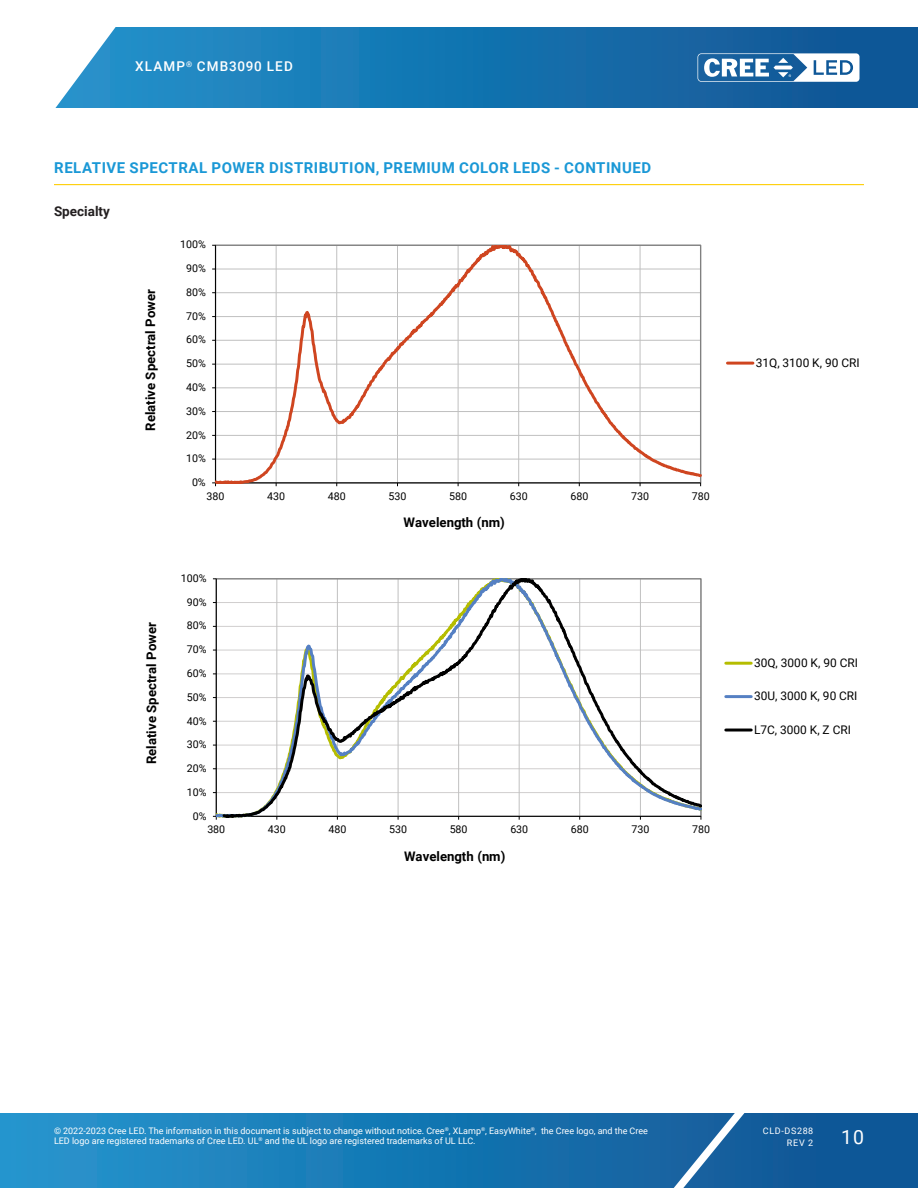
<style>
.page{position:relative;width:918px;height:1188px;background:#fff}
.page>*{position:absolute;margin:0;border:0;box-sizing:border-box;transform-origin:0 0}
.t1{font:19.5px "Roboto";color:#fff}
.Section_heading_with{font:700 15px "Roboto";letter-spacing:.035em;color:#1a98d6}
.t2{font:500 13.5px "Roboto";letter-spacing:.085em;color:#fff}
.Section_subheading{font:700 13.5px "Roboto";color:#231f20}
.t3{font:700 13.2px "Roboto";color:#000}
.t4{font:12px "Roboto";color:#000}
.t5{font:11.85px "Roboto";color:#000}
.t6{font:10.65px "Roboto";letter-spacing:-.01em;color:#000}
.t7{font:9px/10.8px "Roboto";color:#fff}
.t8{font:9px/12px "Roboto";letter-spacing:.085em;color:#fff;text-align:right}
</style>
<div class="page">
<svg style="left:0;top:1113px;width:918px;height:75px;background:#1876b2"></svg>
<svg style="left:644px;top:1113px;width:117px;height:75px;background:#296da6"></svg>
<svg style="left:55px;top:27px;width:863px;height:81px;background:#2078b2"></svg>
<svg style="left:698px;top:53px;width:162px;height:29px"></svg>
<hr style="left:54px;top:184px;width:810px;height:1px;background:#fece08">
<svg style="left:215px;top:245px;width:487px;height:239px"></svg>
<hr style="left:727px;top:362px;width:26px;height:3px;background:#cf4520">
<svg style="left:220px;top:579px;width:482px;height:238px"></svg>
<hr style="left:726px;top:662px;width:25px;height:3px;background:#b5bd00">
<hr style="left:726px;top:695px;width:25px;height:3px;background:#5580c3">
<hr style="left:726px;top:729px;width:25px;height:3px;background:#000">
<h3 class="t2" style="left:135px;top:57px;width:159px">XLAMP<sup>®</sup> CMB3090 LED</h3>
<p class="Section_heading_with" style="left:54px;top:157px;width:598px">RELATIVE SPECTRAL POWER DISTRIBUTION, PREMIUM COLOR LEDS - CONTINUED</p>
<p class="Section_subheading" style="left:54px;top:202px;width:57px">Specialty</p>
<p class="t6" style="left:180px;top:237px;width:27px">100%</p>
<p class="t3" style="left:141px;top:431px;width:143px;rotate:-90deg">Relative Spectral Power</p>
<p class="t3" style="left:142px;top:764px;width:143px;rotate:-90deg">Relative Spectral Power</p>
<p class="t6" style="left:186px;top:261px;width:21px">90%</p>
<p class="t6" style="left:186px;top:285px;width:21px">80%</p>
<p class="t6" style="left:186px;top:308px;width:21px">70%</p>
<p class="t6" style="left:186px;top:332px;width:21px">60%</p>
<p class="t6" style="left:186px;top:356px;width:21px">50%</p>
<p class="t6" style="left:186px;top:380px;width:21px">40%</p>
<p class="t6" style="left:186px;top:404px;width:21px">30%</p>
<p class="t6" style="left:186px;top:427px;width:21px">20%</p>
<p class="t6" style="left:186px;top:451px;width:21px">10%</p>
<p class="t6" style="left:192px;top:475px;width:15px">0%</p>
<p class="t6" style="left:207px;top:488px;width:19px">380</p>
<p class="t6" style="left:267px;top:488px;width:19px">430</p>
<p class="t6" style="left:328px;top:488px;width:19px">480</p>
<p class="t6" style="left:389px;top:488px;width:19px">530</p>
<p class="t6" style="left:449px;top:488px;width:19px">580</p>
<p class="t6" style="left:510px;top:488px;width:19px">630</p>
<p class="t6" style="left:571px;top:488px;width:19px">680</p>
<p class="t6" style="left:631px;top:488px;width:19px">730</p>
<p class="t6" style="left:692px;top:488px;width:19px">780</p>
<p class="t6" style="left:181px;top:571px;width:27px">100%</p>
<p class="t6" style="left:187px;top:594px;width:21px">90%</p>
<p class="t6" style="left:187px;top:618px;width:21px">80%</p>
<p class="t6" style="left:187px;top:642px;width:21px">70%</p>
<p class="t6" style="left:187px;top:666px;width:21px">60%</p>
<p class="t6" style="left:187px;top:690px;width:21px">50%</p>
<p class="t6" style="left:187px;top:713px;width:21px">40%</p>
<p class="t6" style="left:187px;top:737px;width:21px">30%</p>
<p class="t6" style="left:187px;top:761px;width:21px">20%</p>
<p class="t6" style="left:187px;top:785px;width:21px">10%</p>
<p class="t6" style="left:193px;top:808px;width:15px">0%</p>
<p class="t3" style="left:403px;top:513px;width:103px">Wavelength (nm)</p>
<p class="t6" style="left:207px;top:822px;width:19px">380</p>
<p class="t6" style="left:268px;top:822px;width:19px">430</p>
<p class="t6" style="left:329px;top:822px;width:19px">480</p>
<p class="t6" style="left:389px;top:822px;width:19px">530</p>
<p class="t6" style="left:450px;top:822px;width:19px">580</p>
<p class="t6" style="left:510px;top:822px;width:19px">630</p>
<p class="t6" style="left:571px;top:822px;width:19px">680</p>
<p class="t6" style="left:632px;top:822px;width:19px">730</p>
<p class="t6" style="left:692px;top:822px;width:19px">780</p>
<p class="t3" style="left:404px;top:847px;width:103px">Wavelength (nm)</p>
<p class="t4" style="left:756px;top:354px;width:106px">31Q, 3100 K, 90 CRI</p>
<p class="t5" style="left:754px;top:654px;width:105px">30Q, 3000 K, 90 CRI</p>
<p class="t5" style="left:754px;top:688px;width:105px">30U, 3000 K, 90 CRI</p>
<p class="t5" style="left:754px;top:721px;width:99px">L7C, 3000 K, Z CRI</p>
<p class="t7" style="left:54px;top:1125px;width:596px">© 2022-2023 Cree LED. The information in this document is subject to change without notice. Cree<sup>®</sup>, XLamp<sup>®</sup>, EasyWhite<sup>®</sup>, the Cree logo, and the Cree<br>LED logo are registered trademarks of Cree LED. UL<sup>®</sup> and the UL logo are registered trademarks of UL LLC.</p>
<p class="t8" style="left:763px;top:1124px;width:52px">CLD-DS288<br>REV 2</p>
<h1 class="t1" style="left:841px;top:1123px;width:24px">10</h1>
</div>
